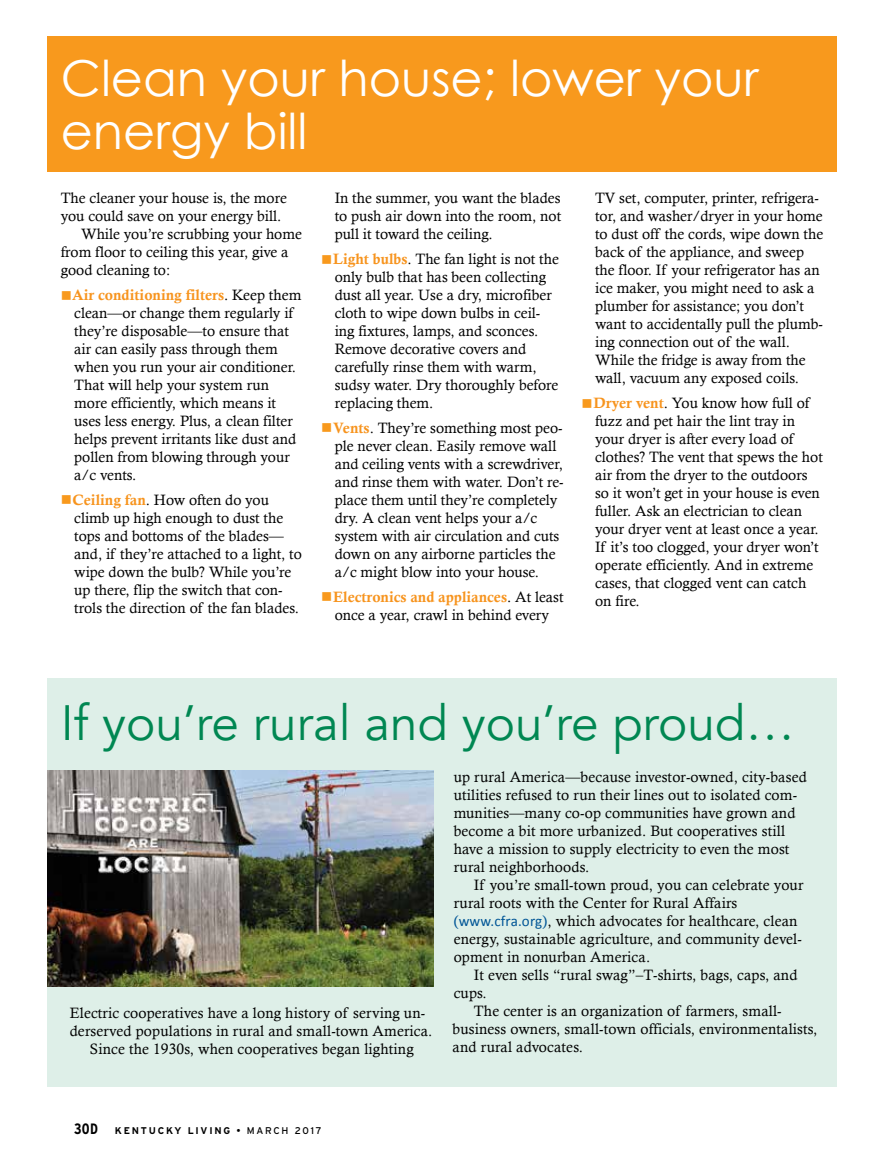
<style>
.page{position:relative;width:878px;height:1175px;background:#fff}
.page>*{position:absolute;margin:0;border:0;box-sizing:border-box;transform-origin:0 0}
.t1{font:49.5px/52.5px "Century Gothic";color:#fff}
.t2{font:49.5px "Avenir";color:#008752}
.t3{font:15px/18px "Calisto";color:#000}
.t4{font:15px "Calis MT Bol";color:#f7941e}
.t5{font:700 condensed 15px "Interstate";color:#000}
.t6{font:700 9.75px "Interstate";letter-spacing:.18em;color:#000}
.s1{color:#f8991d}
.s2{font-family:"Calisto";color:#000}
.s3{font-family:"Calis MT Bol";color:#f7941e}
.s4{color:#005596}
.s5{font-family:"Calibri";color:#005596}
.s6{font-weight:400}
</style>
<div class="page">
<div style="left:47px;top:678px;width:790px;height:408px;background:#deefe8"></div>
<div style="left:47px;top:36px;width:790px;height:135px;background:#f8991d"></div>
<img style="left:47px;top:771px;width:386px;height:216px">
<h1 class="t1" style="left:61px;top:52px;width:699px">Clean your house; lower your energy bill</h1>
<p class="t3" style="left:61px;top:189px;width:228px">The cleaner your house is, the more</p>
<p class="t3" style="left:61px;top:207px;width:222px">you could save on your energy bill.</p>
<p class="t3" style="left:81px;top:225px;width:222px">While you’re scrubbing your home</p>
<p class="t3" style="left:61px;top:243px;width:229px">from floor to ceiling this year, give a</p>
<p class="t3" style="left:61px;top:261px;width:111px">good cleaning to:</p>
<p class="t4" style="left:61px;top:286px;width:242px"><span class="s1">■</span>Air conditioning filters<span class="s2">. Keep them</span></p>
<p class="t3" style="left:74px;top:303px;width:223px">clean—or change them regularly if they’re disposable—to ensure that air can easily pass through them when you run your air conditioner.<br>That will help your system run more efficiently, which means it uses less energy. Plus, a clean filter helps prevent irritants like dust and pollen from blowing through your a/c vents.</p>
<p class="t3" style="left:74px;top:490px;width:229px;text-indent:-13px"><span class="s1">■</span><span class="s3">Ceiling fan</span>. How often do you climb up high enough to dust the tops and bottoms of the blades— and, if they’re attached to a light, to wipe down the bulb? While you’re up there, flip the switch that con&shy;trols the direction of the fan blades.</p>
<p class="t3" style="left:335px;top:189px;width:228px;text-align:justify">In the summer, you want the blades to push air down into the room, not pull it toward the ceiling.</p>
<p class="t3" style="left:335px;top:249px;width:226px;text-indent:-13px"><span class="s1">■</span><span class="s3">Light bulbs</span>. The fan light is not the only bulb that has been collecting dust all year. Use a dry, microfiber cloth to wipe down bulbs in ceil&shy;ing fixtures, lamps, and sconces.<br>Remove decorative covers and carefully rinse them with warm, sudsy water. Dry thoroughly before replacing them.</p>
<p class="t3" style="left:335px;top:418px;width:230px;text-indent:-14px"><span class="s1">■</span><span class="s3">Vents</span>. They’re something most peo&shy;ple never clean. Easily remove wall and ceiling vents with a screwdriver, and rinse them with water. Don’t re&shy;place them until they’re completely dry. A clean vent helps your a/c system with air circulation and cuts down on any airborne particles the a/c might blow into your house.</p>
<p class="t4" style="left:321px;top:588px;width:244px"><span class="s1">■</span>Electronics and appliances<span class="s2">. At least</span></p>
<p class="t3" style="left:335px;top:605px;width:216px">once a year, crawl in behind every</p>
<p class="t3" style="left:595px;top:189px;width:230px">TV set, computer, printer, refrigera&shy;tor, and washer/dryer in your home to dust off the cords, wipe down the back of the appliance, and sweep the floor. If your refrigerator has an ice maker, you might need to ask a plumber for assistance; you don’t want to accidentally pull the plumb&shy;ing connection out of the wall.<br>While the fridge is away from the wall, vacuum any exposed coils.</p>
<p class="t3" style="left:595px;top:393px;width:229px;text-indent:-13px"><span class="s1">■</span><span class="s3">Dryer vent</span>. You know how full of fuzz and pet hair the lint tray in your dryer is after every load of clothes? The vent that spews the hot air from the dryer to the outdoors so it won’t get in your house is even fuller. Ask an electrician to clean your dryer vent at least once a year.<br>If it’s too clogged, your dryer won’t operate efficiently. And in extreme cases, that clogged vent can catch on fire.</p>
<h1 class="t2" style="left:61px;top:693px;width:735px">If you’re rural and you’re proud…</h1>
<p class="t3" style="left:70px;top:1003px;width:364px;text-align:center">Electric cooperatives have a long history of serving un&shy;derserved populations in rural and small-town America.<br>Since the 1930s, when cooperatives began lighting</p>
<p class="t3" style="left:453px;top:767px;width:354px">up rural America—because investor-owned, city-based utilities refused to run their lines out to isolated com&shy;munities—many co-op communities have grown and become a bit more urbanized. But cooperatives still have a mission to supply electricity to even the most rural neighborhoods.</p>
<p class="t3" style="left:453px;top:875px;width:351px;text-indent:20px">If you’re small-town proud, you can celebrate your rural roots with the Center for Rural Affairs <span class="s4">(</span><span class="s5">www.cfra.org</span><span class="s4">)</span>, which advocates for healthcare, clean energy, sustainable agriculture, and community devel&shy;opment in nonurban America.</p>
<p class="t3" style="left:453px;top:965px;width:345px;text-indent:20px">It even sells “rural swag”–T-shirts, bags, caps, and cups.</p>
<p class="t3" style="left:452px;top:1001px;width:366px;text-indent:21px">The center is an organization of farmers, small&shy;business owners, small-town officials, environmentalists, and rural advocates.</p>
<p class="t5" style="left:74px;top:1120px;width:25px">30D</p>
<p class="t6" style="left:115px;top:1125px;width:208px">KENTUCKY LIVING <span class="s6">• MARCH 2017</span></p>
</div>
